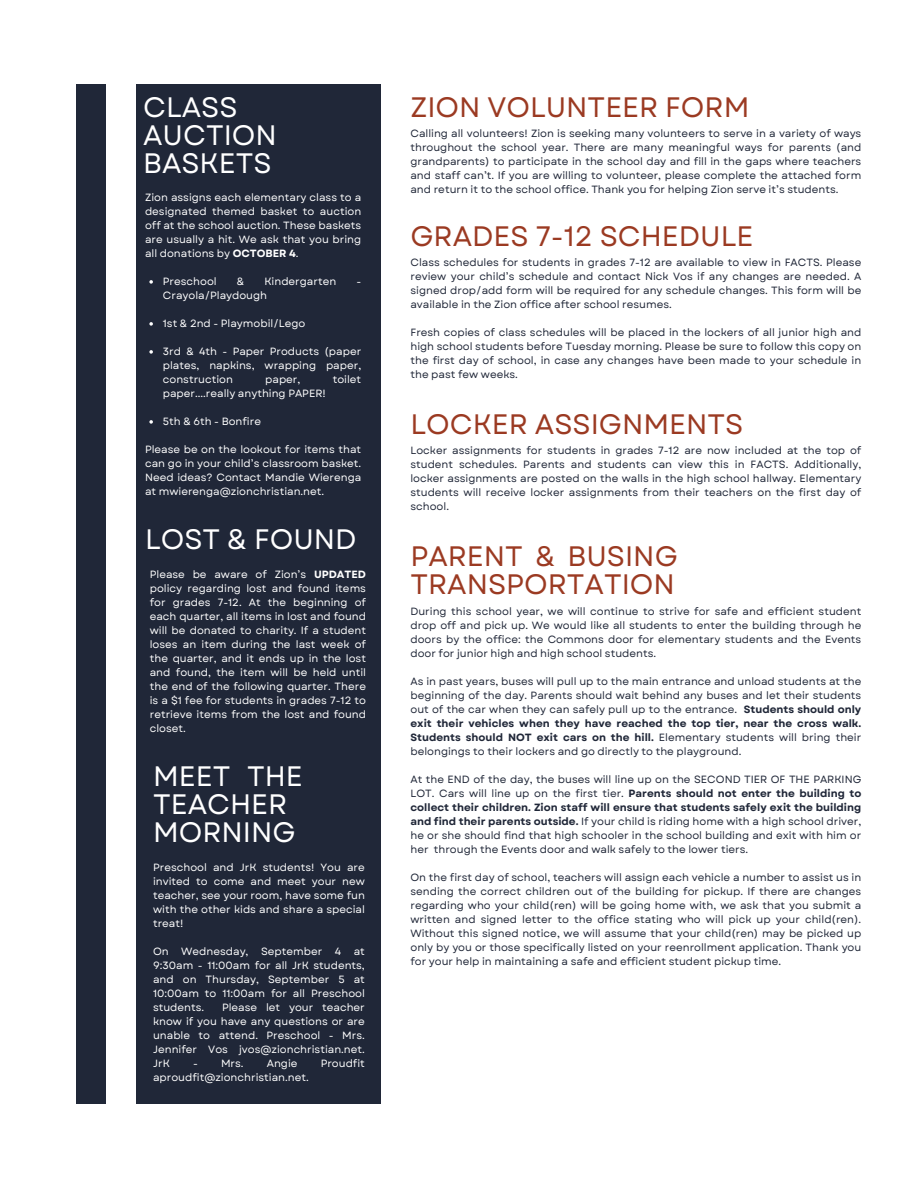
<style>
.page{position:relative;width:918px;height:1188px;background:#fff}
.page>*{position:absolute;margin:0;border:0;box-sizing:border-box;transform-origin:0 0}
.t1{font:28.05px/28.2px "Garet";color:#9b3a22}
.t2{font:28.05px/28.2px "Garet";color:#fff}
.t3{font:10.5px/14px "Garet";color:#202738;text-align:justify}
.t4{font:10.5px/14px "Garet";color:#fff;text-align:justify}
.s1{font-weight:700}
</style>
<div class="page">
<div style="left:137px;top:84px;width:244px;height:1020px;background:#202738"></div>
<div style="left:76px;top:84px;width:29px;height:1020px;background:#202738"></div>
<svg style="left:149px;top:280px;width:4px;height:4px"></svg>
<svg style="left:149px;top:322px;width:4px;height:4px"></svg>
<svg style="left:149px;top:350px;width:4px;height:4px"></svg>
<svg style="left:149px;top:420px;width:4px;height:4px"></svg>
<p class="t2" style="left:143px;top:93px;width:135px">CLASS<br>AUCTION<br>BASKETS</p>
<p class="t4" style="left:145px;top:191px;width:218px">Zion assigns each elementary class to a designated themed basket to auction off at the school auction. These baskets are usually a hit. We ask that you bring all donations by <span class="s1">OCTOBER 4</span>.</p>
<h1 class="t4" style="left:163px;top:275px;width:55px">Preschool</h1>
<h1 class="t4" style="left:237px;top:275px;width:9px">&amp;</h1>
<h1 class="t4" style="left:264px;top:275px;width:73px">Kindergarten</h1>
<h1 class="t4" style="left:356px;top:275px;width:6px">-</h1>
<h1 class="t4" style="left:163px;top:289px;width:106px">Crayola/Playdough</h1>
<p class="t4" style="left:163px;top:317px;width:144px">1st &amp; 2nd - Playmobil/Lego</p>
<h1 class="t4" style="left:163px;top:345px;width:200px">3rd &amp; 4th - Paper Products (paper plates, napkins, wrapping paper, construction</h1>
<h1 class="t4" style="left:265px;top:373px;width:37px">paper,</h1>
<h1 class="t4" style="left:333px;top:373px;width:30px">toilet</h1>
<h1 class="t4" style="left:163px;top:387px;width:164px">paper....really anything PAPER!</h1>
<p class="t4" style="left:163px;top:415px;width:100px">5th &amp; 6th - Bonfire</p>
<p class="t4" style="left:145px;top:443px;width:218px">Please be on the lookout for items that can go in your child’s classroom basket.<br>Need ideas? Contact Mandie Wierenga at mwierenga@zionchristian.net.</p>
<h1 class="t2" style="left:145px;top:525px;width:213px">LOST &amp; FOUND</h1>
<p class="t4" style="left:150px;top:567px;width:218px">Please be aware of Zion’s <span class="s1">UPDATED </span>policy regarding lost and found items for grades 7-12. At the beginning of each quarter, all items in lost and found will be donated to charity. If a student loses an item during the last week of the quarter, and it ends up in the lost and found, the item will be held until the end of the following quarter. There is a $1 fee for students in grades 7-12 to retrieve items from the lost and found closet.</p>
<p class="t2" style="left:153px;top:762px;width:151px">MEET THE<br>TEACHER<br>MORNING</p>
<p class="t4" style="left:153px;top:860px;width:213px">Preschool and JrK students! You are invited to come and meet your new teacher, see your room, have some fun with the other kids and share a special treat!</p>
<p class="t4" style="left:153px;top:944px;width:213px">On Wednesday, September 4 at 9:30am - 11:00am for all JrK students, and on Thursday, September 5 at 10:00am to 11:00am for all Preschool students.</p>
<p class="t4" style="left:153px;top:1000px;width:213px;text-indent:69px">Please let your teacher know if you have any questions or are unable to attend. Preschool - Mrs.<br>Jennifer Vos jvos@zionchristian.net.<br>JrK</p>
<p class="t4" style="left:193px;top:1056px;width:52px">- Mrs.</p>
<p class="t4" style="left:267px;top:1056px;width:32px">Angie</p>
<p class="t4" style="left:321px;top:1056px;width:46px">Proudfit</p>
<p class="t4" style="left:153px;top:1070px;width:157px">aproudfit@zionchristian.net.</p>
<h1 class="t1" style="left:410px;top:93px;width:340px">ZION VOLUNTEER FORM</h1>
<p class="t3" style="left:410px;top:126px;width:452px">Calling all volunteers! Zion is seeking many volunteers to serve in a variety of ways throughout the school year. There are many meaningful ways for parents (and grandparents) to participate in the school day and fill in the gaps where teachers and staff can’t. If you are willing to volunteer, please complete the attached form and return it to the school office. Thank you for helping Zion serve it’s students.</p>
<p class="t1" style="left:410px;top:222px;width:344px">GRADES 7-12 SCHEDULE</p>
<p class="t3" style="left:410px;top:256px;width:452px">Class schedules for students in grades 7-12 are available to view in FACTS. Please review your child’s schedule and contact Nick Vos if any changes are needed. A signed drop/add form will be required for any schedule changes. This form will be available in the Zion office after school resumes.</p>
<p class="t3" style="left:410px;top:326px;width:452px">Fresh copies of class schedules will be placed in the lockers of all junior high and high school students before Tuesday morning. Please be sure to follow this copy on the first day of school, in case any changes have been made to your schedule in the past few weeks.</p>
<h1 class="t1" style="left:410px;top:410px;width:334px">LOCKER ASSIGNMENTS</h1>
<p class="t3" style="left:410px;top:444px;width:452px">Locker assignments for students in grades 7-12 are now included at the top of student schedules. Parents and students can view this in FACTS. Additionally, locker assignments are posted on the walls in the high school hallway. Elementary students will receive locker assignments from their teachers on the first day of school.</p>
<p class="t1" style="left:410px;top:542px;width:269px">PARENT &amp; BUSING<br>TRANSPORTATION</p>
<p class="t3" style="left:410px;top:604px;width:452px">During this school year, we will continue to strive for safe and efficient student drop off and pick up. We would like all students to enter the building through he doors by the office: the Commons door for elementary students and the Events door for junior high and high school students.</p>
<h1 class="t3" style="left:410px;top:674px;width:452px">As in past years, buses will pull up to the main entrance and unload students at the beginning of the day. Parents should wait behind any buses and let their students out of the car when they can safely pull up to the entrance. <span class="s1">Students should only exit their vehicles when they have reached the top tier, near the cross walk.<br>Students should NOT exit cars on the hill.</span> Elementary students will bring their belongings to their lockers and go directly to the playground.</h1>
<p class="t3" style="left:410px;top:772px;width:452px">At the END of the day, the buses will line up on the SECOND TIER OF THE PARKING LOT. Cars will line up on the first tier. <span class="s1">Parents should not enter the building to collect their children. Zion staff will ensure that students safely exit the building and find their parents outside.</span> If your child is riding home with a high school driver, he or she should find that high schooler in the school building and exit with him or her through the Events door and walk safely to the lower tiers.</p>
<h1 class="t3" style="left:410px;top:870px;width:452px">On the first day of school, teachers will assign each vehicle a number to assist us in sending the correct children out of the building for pickup. If there are changes regarding who your child(ren) will be going home with, we ask that you submit a written and signed letter to the office stating who will pick up your child(ren).<br>Without this signed notice, we will assume that your child(ren) may be picked up only by you or those specifically listed on your reenrollment application. Thank you for your help in maintaining a safe and efficient student pickup time.</h1>
</div>
